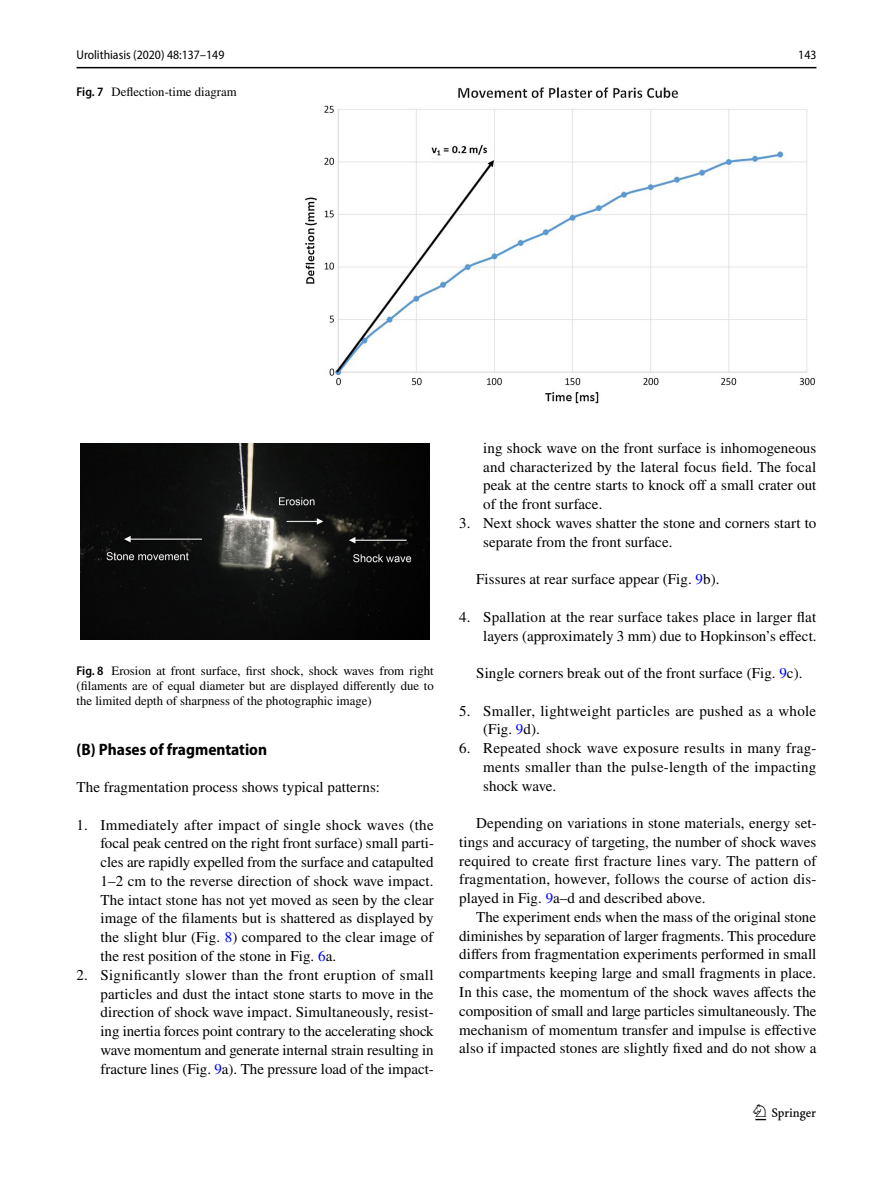
<style>
.page{position:relative;width:893px;height:1187px;background:#fff}
.page>*{position:absolute;margin:0;border:0;box-sizing:border-box;transform-origin:0 0}
.t1{font:22.5px "Springnew";color:#000}
.t2{font:700 semi-condensed 16.5px "Myriad Pro";color:#000}
.t3{font:15px/18.8px "STIX";letter-spacing:.005em;color:#000;text-align:justify}
.t4{font:12.75px/15px "STIX";color:#000;text-align:justify}
.t5{font:semi-condensed 12.75px "Myriad Pro";color:#000}
.s1{font-family:"Myriad Pro";font-weight:600;font-stretch:semi-condensed}
.s2{color:#00f}
</style>
<div class="page">
<hr style="left:77px;top:67px;width:739px;height:1px;background:#000">
<img style="left:305px;top:87px;width:511px;height:317px">
<div style="left:77px;top:443px;width:357px;height:196px;background:linear-gradient(to bottom,#fff,#fff)"></div>
<img style="left:81px;top:443px;width:349px;height:196px">
<p class="t5" style="left:77px;top:48px;width:149px">Urolithiasis (2020) 48:137–149</p>
<p class="t5" style="left:798px;top:48px;width:20px">143</p>
<p class="t4" style="left:77px;top:85px;width:162px"><span class="s1">Fig. 7</span> Deflection-time diagram</p>
<p class="t4" style="left:77px;top:664px;width:359px"><span class="s1">Fig. 8</span> Erosion at front surface, first shock, shock waves from right (filaments are of equal diameter but are displayed differently due to the limited depth of sharpness of the photographic image)</p>
<p class="t2" style="left:77px;top:738px;width:192px">(B) Phases of fragmentation</p>
<p class="t3" style="left:77px;top:778px;width:305px">The fragmentation process shows typical patterns:</p>
<p class="t3" style="left:101px;top:816px;width:335px;text-indent:-24px">1. Immediately after impact of single shock waves (the focal peak centred on the right front surface) small parti&shy;cles are rapidly expelled from the surface and catapulted 1–2 cm to the reverse direction of shock wave impact.<br>The intact stone has not yet moved as seen by the clear image of the filaments but is shattered as displayed by the slight blur (Fig. <span class="s2">8</span>) compared to the clear image of the rest position of the stone in Fig. <span class="s2">6</span>a.</p>
<p class="t3" style="left:101px;top:966px;width:335px;text-indent:-24px">2. Significantly slower than the front eruption of small particles and dust the intact stone starts to move in the direction of shock wave impact. Simultaneously, resist&shy;ing inertia forces point contrary to the accelerating shock wave momentum and generate internal strain resulting in fracture lines (Fig. <span class="s2">9</span>a). The pressure load of the impact-</p>
<p class="t3" style="left:483px;top:439px;width:335px">ing shock wave on the front surface is inhomogeneous and characterized by the lateral focus field. The focal peak at the centre starts to knock off a small crater out of the front surface.</p>
<p class="t3" style="left:483px;top:514px;width:335px;text-indent:-24px">3. Next shock waves shatter the stone and corners start to separate from the front surface.</p>
<p class="t3" style="left:476px;top:571px;width:245px">Fissures at rear surface appear (Fig. <span class="s2">9</span>b).</p>
<p class="t3" style="left:459px;top:608px;width:359px;text-align:right">4. Spallation at the rear surface takes place in larger flat layers (approximately 3 mm) due to Hopkinson’s effect.</p>
<p class="t3" style="left:476px;top:664px;width:328px">Single corners break out of the front surface (Fig. <span class="s2">9</span>c).</p>
<p class="t3" style="left:483px;top:702px;width:334px;text-indent:-24px">5. Smaller, lightweight particles are pushed as a whole (Fig. <span class="s2">9</span>d).</p>
<p class="t3" style="left:483px;top:739px;width:335px;text-indent:-24px">6. Repeated shock wave exposure results in many frag&shy;ments smaller than the pulse-length of the impacting shock wave.</p>
<p class="t3" style="left:459px;top:814px;width:359px;text-indent:17px">Depending on variations in stone materials, energy set&shy;tings and accuracy of targeting, the number of shock waves required to create first fracture lines vary. The pattern of fragmentation, however, follows the course of action dis&shy;played in Fig. <span class="s2">9</span>a–d and described above.</p>
<p class="t3" style="left:459px;top:908px;width:359px;text-indent:17px">The experiment ends when the mass of the original stone diminishes by separation of larger fragments. This procedure differs from fragmentation experiments performed in small compartments keeping large and small fragments in place.<br>In this case, the momentum of the shock waves affects the composition of small and large particles simultaneously. The mechanism of momentum transfer and impulse is effective also if impacted stones are slightly fixed and do not show a</p>
<h1 class="t1" style="left:755px;top:1104px;width:62px">1 3</h1>
</div>
